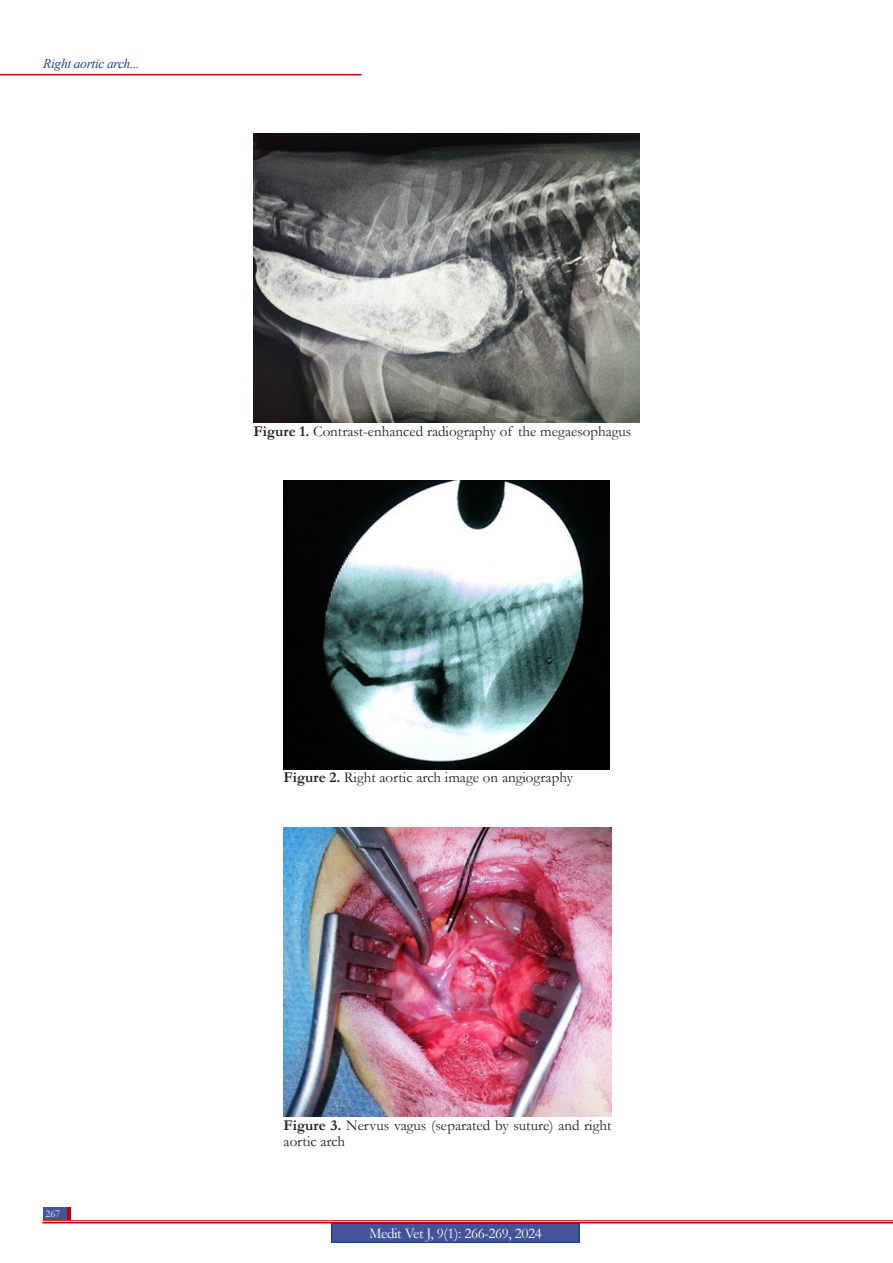
<style>
.page{position:relative;width:893px;height:1263px;background:#fff}
.page>*{position:absolute;margin:0;border:0;box-sizing:border-box;transform-origin:0 0}
.Table_Paragraph{font:15px/16.5px "Garamond";color:#231f20}
.t1{font:15px "Garamond";letter-spacing:-.025em;color:#fff}
.t2{font:italic 13.5px "Times New Roman";letter-spacing:-.025em;color:#253f8e}
.t3{font:10.5px "Garamond";color:#fff}
.s1{font-weight:700}
</style>
<div class="page">
<hr style="left:0;top:74px;width:361px;height:1px;background:#c00000">
<div style="left:332px;top:1223px;width:247px;height:19px;background:#43549a"></div>
<div style="left:331px;top:1222px;width:249px;height:21px;border:2px solid #253f8e"></div>
<hr style="left:43px;top:1220px;width:850px;height:1px;background:#c00000">
<hr style="left:43px;top:1222px;width:850px;height:1px;background:#c00000">
<div style="left:43px;top:1207px;width:25px;height:12px;background:#43549a"></div>
<hr style="left:67px;top:1207px;width:4px;height:12px;background:#c00000">
<img style="left:254px;top:133px;width:385px;height:289px">
<img style="left:284px;top:480px;width:325px;height:290px">
<img style="left:284px;top:827px;width:327px;height:289px">
<p class="t2" style="left:43px;top:54px;width:98px">Right aortic arch...</p>
<p class="t3" style="left:45px;top:1206px;width:16px">267</p>
<p class="Table_Paragraph" style="left:254px;top:422px;width:379px"><span class="s1">Figure 1.</span> Contrast-enhanced radiography of the megaesophagus</p>
<p class="Table_Paragraph" style="left:284px;top:769px;width:291px"><span class="s1">Figure 2.</span> Right aortic arch image on angiography</p>
<p class="Table_Paragraph" style="left:284px;top:1116px;width:329px"><span class="s1">Figure 3.</span> Nervus vagus (separated by suture) and right aortic arch</p>
<p class="t1" style="left:369px;top:1223px;width:174px">Medit Vet J, 9(1): 266-269, 2024</p>
</div>
